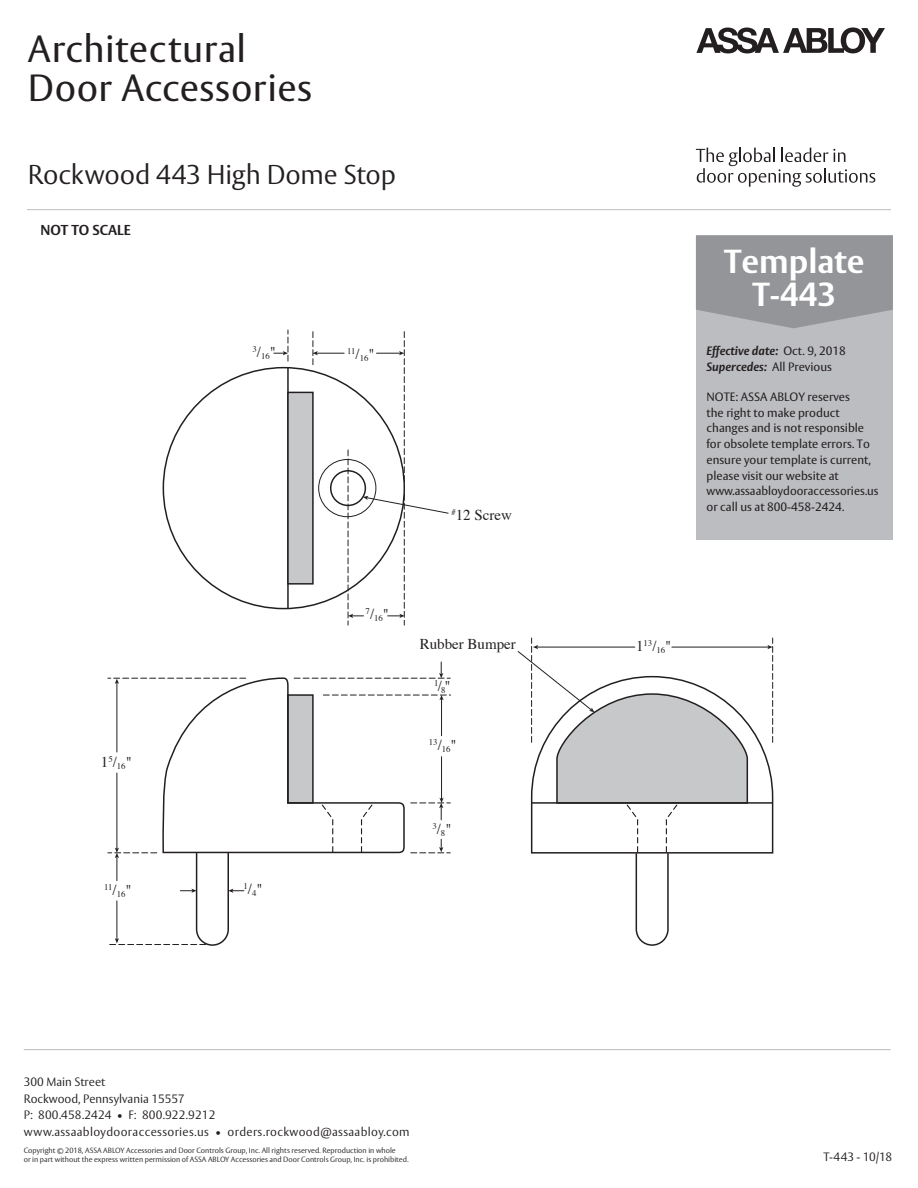
<style>
.page{position:relative;width:918px;height:1188px;background:#fff}
.page>*{position:absolute;margin:0;border:0;box-sizing:border-box;transform-origin:0 0}
.t1{font:37.5px/39px "ASSA Vesta";letter-spacing:.015em;color:#231f20}
.t2{font:700 33px/33px "ASSA Vesta";color:#fff;text-align:center}
.Paragraph_Style1{font:300 27px "ASSA Vesta";letter-spacing:-.005em;color:#231f20}
.t3{font:15px "Times";color:#231f20}
.t4{font:700 14.25px "ASSA Vesta";color:#231f20}
.t5{font:12px/15.8px "ASSA Vesta";color:#231f20}
.t6{font:300 12px/16.5px "ASSA Vesta";letter-spacing:.015em;color:#231f20}
.t7{font:italic 700 12px "ASSA Vesta";color:#231f20}
.t8{font:8.7px "Times";color:#231f20}
.t9{font:300 7.5px/9px "ASSA Vesta";color:#231f20}
.s1{font-size:15px}
.s2{font-weight:400;font-style:normal}
</style>
<div class="page">
<svg style="left:696px;top:27px;width:189px;height:26px"></svg>
<svg style="left:696px;top:148px;width:179px;height:39px"></svg>
<hr style="left:27px;top:209px;width:864px;height:1px;background:#bcbdc0">
<hr style="left:24px;top:1049px;width:867px;height:1px;background:#bcbdc0">
<div style="left:696px;top:235px;width:197px;height:305px;background:#bcbdc0"></div>
<svg style="left:696px;top:235px;width:197px;height:93px;background:#97999c"></svg>
<svg style="left:749px;top:675px;width:25px;height:179px"></svg>
<hr style="left:287px;top:368px;width:2px;height:241px;background:#231f20">
<div style="left:288px;top:392px;width:25px;height:192px;background:#c7c8ca"></div>
<div style="left:287px;top:392px;width:27px;height:193px;border:2px solid #231f20"></div>
<hr style="left:532px;top:802px;width:241px;height:2px;background:#231f20">
<hr style="left:672px;top:647px;width:97px;height:1px;background:#231f20">
<svg style="left:767px;top:638px;width:6px;height:104px"></svg>
<svg style="left:274px;top:330px;width:15px;height:31px"></svg>
<svg style="left:313px;top:331px;width:136px;height:294px"></svg>
<svg style="left:108px;top:662px;width:343px;height:284px"></svg>
<svg style="left:517px;top:638px;width:232px;height:308px"></svg>
<p class="t1" style="left:28px;top:31px;width:286px">Architectural<br>Door Accessories</p>
<p class="Paragraph_Style1" style="left:28px;top:158px;width:370px">Rockwood 443 High Dome Stop</p>
<p class="t4" style="left:40px;top:222px;width:92px">NOT TO SCALE</p>
<p class="t8" style="left:252px;top:348px;width:25px">3<sup>/</sup>16<sup>"</sup></p>
<p class="t8" style="left:347px;top:346px;width:29px">11<span class="s1">/</span>16<span class="s1">"</span></p>
<p class="t3" style="left:101px;top:748px;width:32px">1<sup>5</sup>/<sub>16</sub>"</p>
<p class="t8" style="left:104px;top:882px;width:29px">11<span class="s1">/</span>16<span class="s1">"</span></p>
<p class="t8" style="left:244px;top:881px;width:21px">1<span class="s1">/</span>4<span class="s1">"</span></p>
<p class="t3" style="left:451px;top:501px;width:62px"><sup>#</sup>12 Screw</p>
<p class="t8" style="left:366px;top:610px;width:25px">7<sup>/</sup>16<sup>"</sup></p>
<p class="t3" style="left:420px;top:630px;width:98px">Rubber Bumper</p>
<p class="t8" style="left:434px;top:678px;width:18px">1<span class="s1">/</span>8<span class="s1">"</span></p>
<p class="t8" style="left:429px;top:738px;width:29px">13<span class="s1">/</span>16<span class="s1">"</span></p>
<p class="t8" style="left:432px;top:822px;width:21px">3<span class="s1">/</span>8<span class="s1">"</span></p>
<p class="t6" style="left:24px;top:1074px;width:163px">300 Main Street<br>Rockwood, Pennsylvania 15557</p>
<p class="t6" style="left:24px;top:1107px;width:193px">P: 800.458.2424 • F: 800.922.9212</p>
<p class="t6" style="left:24px;top:1124px;width:387px">www.assaabloydooraccessories.us • orders.rockwood@assaabloy.com</p>
<p class="t9" style="left:24px;top:1147px;width:386px">Copyright © 2018, ASSA ABLOY Accessories and Door Controls Group, Inc. All rights reserved. Reproduction in whole<br>or in part without the express written permission of ASSA ABLOY Accessories and Door Controls Group, Inc. is prohibited.</p>
<p class="t2" style="left:724px;top:246px;width:142px">Template<br>T-443</p>
<p class="t7" style="left:707px;top:343px;width:141px">Effective date: <span class="s2">Oct. 9, 2018</span></p>
<p class="t7" style="left:707px;top:359px;width:127px">Supercedes: <span class="s2">All Previous</span></p>
<p class="t5" style="left:707px;top:389px;width:145px">NOTE: ASSA ABLOY reserves</p>
<p class="t5" style="left:707px;top:405px;width:159px">the right to make product changes and is not responsible</p>
<p class="t5" style="left:707px;top:436px;width:174px">for obsolete template errors. To ensure your template is current, please visit our website at www.assaabloydooraccessories.us</p>
<p class="t5" style="left:707px;top:499px;width:139px">or call us at 800-458-2424.</p>
<p class="t8" style="left:636px;top:639px;width:37px"><span class="s1">1</span>13<span class="s1">/</span>16<span class="s1">"</span></p>
<p class="t6" style="left:823px;top:1150px;width:70px">T-443 - 10/18</p>
</div>
